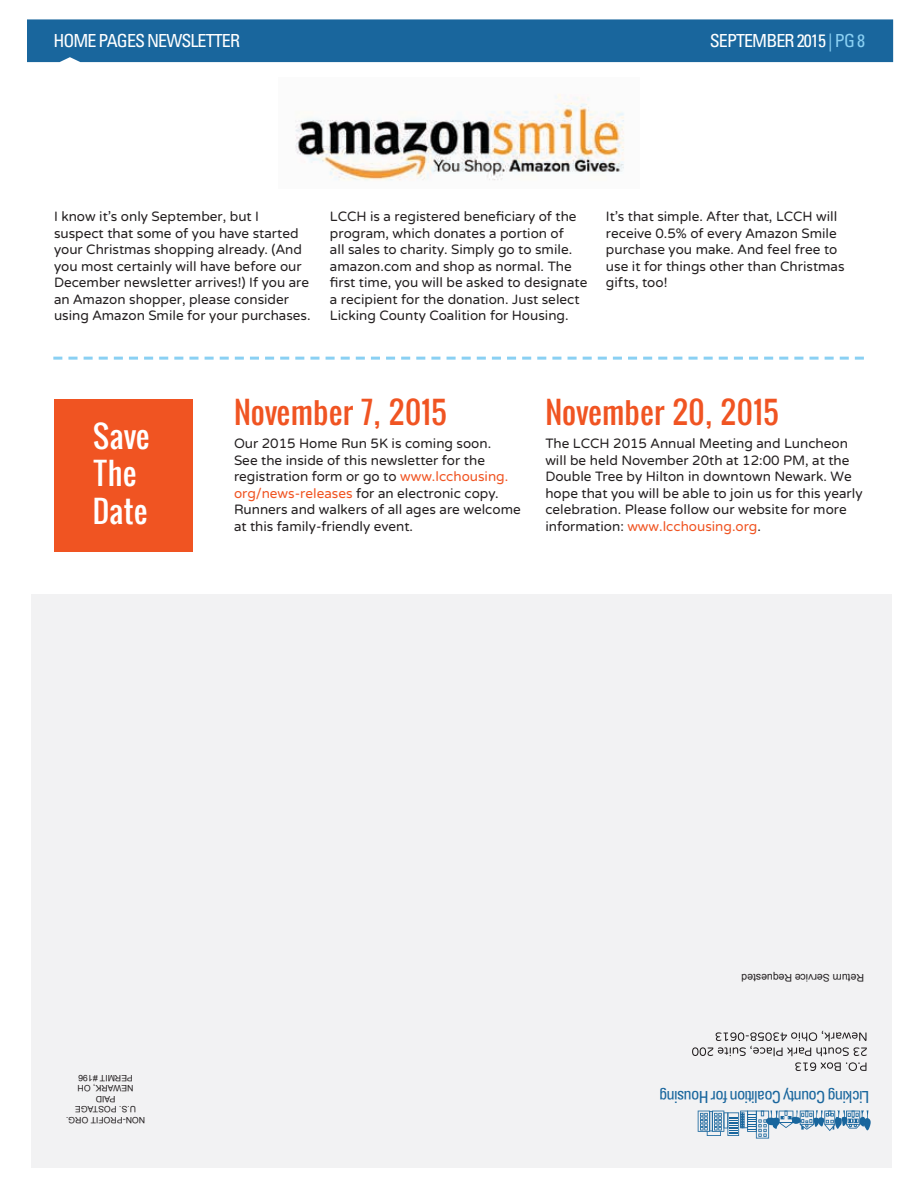
<style>
.page{position:relative;width:918px;height:1188px;background:#fff}
.page>*{position:absolute;margin:0;border:0;box-sizing:border-box;transform-origin:0 0}
.t1{font:30px "Oswald";color:#f05422}
.t2{font:30px/37.5px "Oswald";color:#fff}
.t3{font:condensed 18px "Univers LT Std";letter-spacing:-.05em;color:#fff}
.t4{font:condensed 16.65px "Univers LT Std";letter-spacing:-.05em;color:#19669d}
.t5{font:13.5px/16.5px "Varela Round";color:#231f20}
.t6{font:10.5px "Arial";color:#231f20}
.t7{font:8.7px/10.5px "Arial";color:#231f20;text-align:center}
.s1{color:#8ad0f3}
.s2{color:#f05422}
</style>
<div class="page">
<div style="left:27px;top:19px;width:866px;height:43px;background:#19669d"></div>
<svg style="left:53px;top:357px;width:811px;height:3px"></svg>
<div style="left:54px;top:399px;width:138px;height:153px;background:#f05422"></div>
<img style="left:295px;top:94px;width:329px;height:87px">
<div style="left:31px;top:595px;width:861px;height:573px;background:#f2f2f3"></div>
<svg style="left:692px;top:1031px;width:175px;height:25px"></svg>
<svg style="left:795px;top:1062px;width:71px;height:9px"></svg>
<svg style="left:698px;top:1110px;width:173px;height:29px"></svg>
<h2 class="t3" style="left:53px;top:29px;width:188px">HOME PAGES NEWSLETTER</h2>
<h2 class="t3" style="left:710px;top:29px;width:157px">SEPTEMBER 2015 <span class="s1">| PG 8</span></h2>
<p class="t5" style="left:54px;top:209px;width:258px">I know it’s only September, but I suspect that some of you have started your Christmas shopping already. (And you most certainly will have before our December newsletter arrives!) If you are an Amazon shopper, please consider using Amazon Smile for your purchases.</p>
<p class="t5" style="left:330px;top:209px;width:259px">LCCH is a registered beneficiary of the program, which donates a portion of<br>all sales to charity. Simply go to smile. amazon.com and shop as normal. The first time, you will be asked to designate a recipient for the donation. Just select Licking County Coalition for Housing.</p>
<p class="t5" style="left:606px;top:209px;width:240px">It’s that simple. After that, LCCH will receive 0.5% of every Amazon Smile purchase you make. And feel free to use it for things other than Christmas gifts, too!</p>
<h1 class="t2" style="left:93px;top:416px;width:59px">Save<br>The<br>Date</h1>
<h1 class="t1" style="left:234px;top:389px;width:215px">November 7, 2015</h1>
<p class="t5" style="left:234px;top:436px;width:288px">Our 2015 Home Run 5K is coming soon.<br>See the inside of this newsletter for the registration form or go to <span class="s2">www.lcchousing. org/news-releases</span> for an electronic copy.<br>Runners and walkers of all ages are welcome at this family-friendly event.</p>
<h1 class="t1" style="left:545px;top:389px;width:236px">November 20, 2015</h1>
<p class="t5" style="left:545px;top:436px;width:319px">The LCCH 2015 Annual Meeting and Luncheon will be held November 20th at 12:00 PM, at the Double Tree by Hilton in downtown Newark. We hope that you will be able to join us for this yearly celebration. Please follow our website for more information: <span class="s2">www.lcchousing.org</span>.</p>
<p class="t7" style="left:145px;top:1125px;width:81px;rotate:-180deg">NON-PROFIT ORG.<br>U.S. POSTAGE<br>PAID<br>NEWARK, OH<br>PERMIT #196</p>
<p class="t6" style="left:864px;top:984px;width:124px;rotate:-180deg">Return Service Requested</p>
<p class="t4" style="left:870px;top:1107px;width:212px;rotate:-180deg">Licking County Coalition for Housing</p>
</div>
